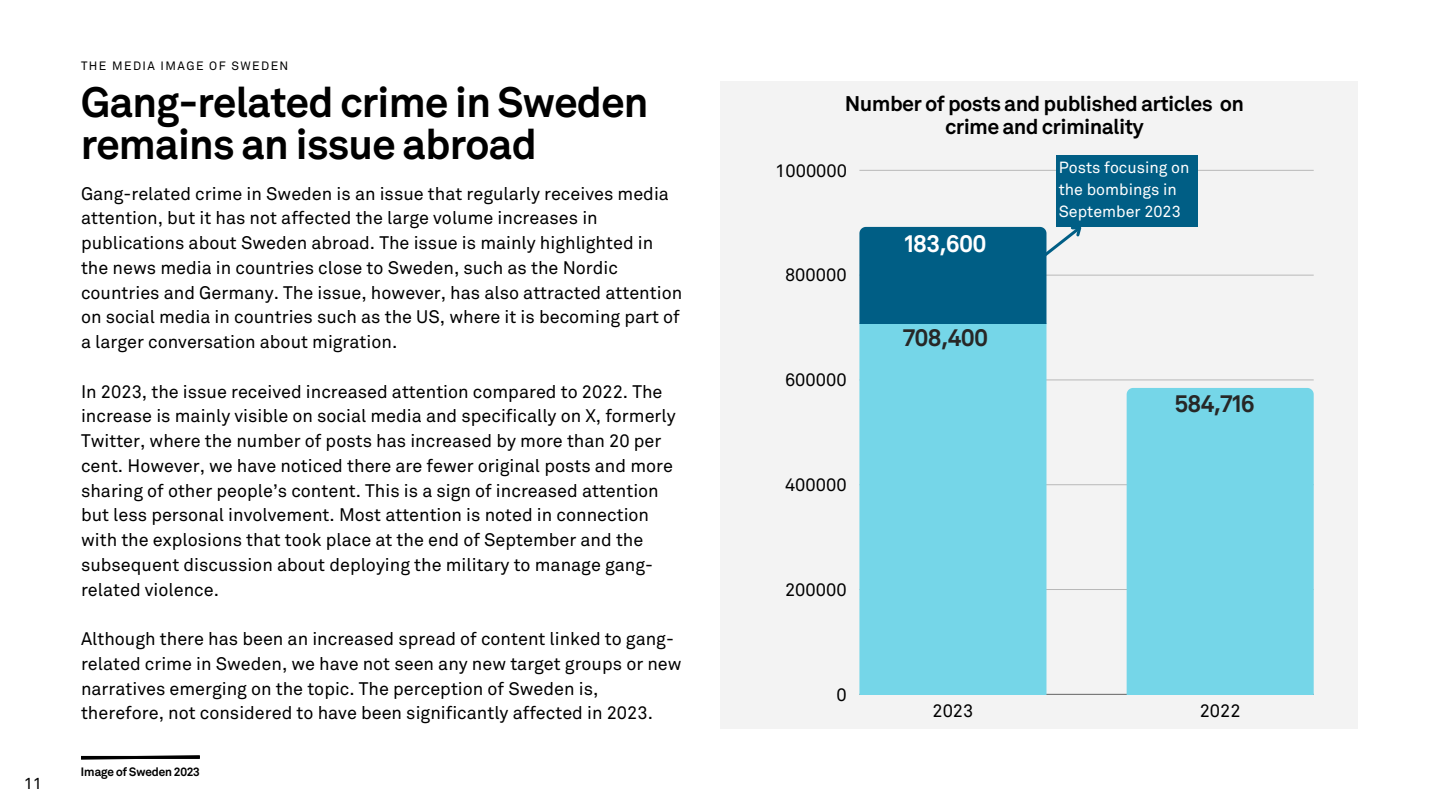
<style>
.page{position:relative;width:1440px;height:810px;background:#fff}
.page>*{position:absolute;margin:0;border:0;box-sizing:border-box;transform-origin:0 0}
.t1{font:42px/42px "Akkurat SI Three";color:#000}
.t2{font:24px "Akkurat SI Three";color:#272726}
.t3{font:24px "Akkurat SI Three";color:#fff}
.t4{font:21px/22.5px "Akkurat SI Three";color:#000;text-align:center}
.t5{font:18px/24.8px "Akkurat Std";color:#000}
.t6{font:16px/21.8px "Akkurat Std";color:#fff}
.t7{font:16px "Akkurat Std";color:#000}
.t8{font:12px "Akkurat Std";letter-spacing:.12em;color:#000}
.t9{font:12px "Akkurat SI Three";color:#000}
</style>
<div class="page">
<div style="left:720px;top:81px;width:638px;height:648px;background:#f3f3f3"></div>
<svg style="left:81px;top:755px;width:119px;height:5px"></svg>
<hr style="left:859px;top:589px;width:455px;height:1px;background:#000">
<hr style="left:859px;top:484px;width:455px;height:1px;background:#000">
<hr style="left:859px;top:380px;width:455px;height:1px;background:#000">
<hr style="left:859px;top:275px;width:455px;height:1px;background:#000">
<hr style="left:859px;top:170px;width:455px;height:1px;background:#000">
<hr style="left:859px;top:694px;width:455px;height:1px;background:#000">
<svg style="left:859px;top:323px;width:187px;height:371px;background:#79d6e8"></svg>
<div style="left:1127px;top:388px;width:187px;height:306px;background:#75d6e8"></div>
<svg style="left:859px;top:226px;width:230px;height:97px"></svg>
<div style="left:1056px;top:155px;width:141px;height:72px;background:#005e85"></div>
<hr style="left:81px;top:756px;width:119px;height:3px;background:#000">
<p class="t7" style="left:24px;top:776px;width:20px">11</p>
<p class="t8" style="left:81px;top:61px;width:209px">THE MEDIA IMAGE OF SWEDEN</p>
<h1 class="t1" style="left:81px;top:85px;width:569px">Gang-related crime in Sweden remains an issue abroad</h1>
<p class="t5" style="left:81px;top:182px;width:603px">Gang-related crime in Sweden is an issue that regularly receives media attention, but it has not affected the large volume increases in publications about Sweden abroad. The issue is mainly highlighted in the news media in countries close to Sweden, such as the Nordic countries and Germany. The issue, however, has also attracted attention on social media in countries such as the US, where it is becoming part of a larger conversation about migration.</p>
<p class="t5" style="left:81px;top:380px;width:596px">In 2023, the issue received increased attention compared to 2022. The increase is mainly visible on social media and specifically on X, formerly Twitter, where the number of posts has increased by more than 20 per cent. However, we have noticed there are fewer original posts and more sharing of other people’s content. This is a sign of increased attention but less personal involvement. Most attention is noted in connection with the explosions that took place at the end of September and the subsequent discussion about deploying the military to manage gang&shy;related violence.</p>
<p class="t5" style="left:81px;top:628px;width:602px">Although there has been an increased spread of content linked to gang&shy;related crime in Sweden, we have not seen any new target groups or new narratives emerging on the topic. The perception of Sweden is, therefore, not considered to have been significantly affected in 2023.</p>
<p class="t9" style="left:81px;top:766px;width:120px">Image of Sweden 2023</p>
<p class="t4" style="left:845px;top:94px;width:400px">Number of posts and published articles on crime and criminality</p>
<p class="t5" style="left:775px;top:159px;width:73px">1000000</p>
<p class="t6" style="left:1059px;top:158px;width:132px">Posts focusing on the bombings in<br>September 2023</p>
<p class="t5" style="left:785px;top:264px;width:63px">800000</p>
<p class="t5" style="left:785px;top:369px;width:63px">600000</p>
<p class="t5" style="left:785px;top:473px;width:63px">400000</p>
<p class="t5" style="left:785px;top:578px;width:63px">200000</p>
<p class="t5" style="left:836px;top:683px;width:12px">0</p>
<h2 class="t3" style="left:905px;top:234px;width:83px">183,600</h2>
<h2 class="t2" style="left:903px;top:327px;width:86px">708,400</h2>
<h2 class="t2" style="left:1175px;top:393px;width:81px">584,716</h2>
<p class="t5" style="left:932px;top:700px;width:43px">2023</p>
<p class="t5" style="left:1200px;top:700px;width:43px">2022</p>
</div>
